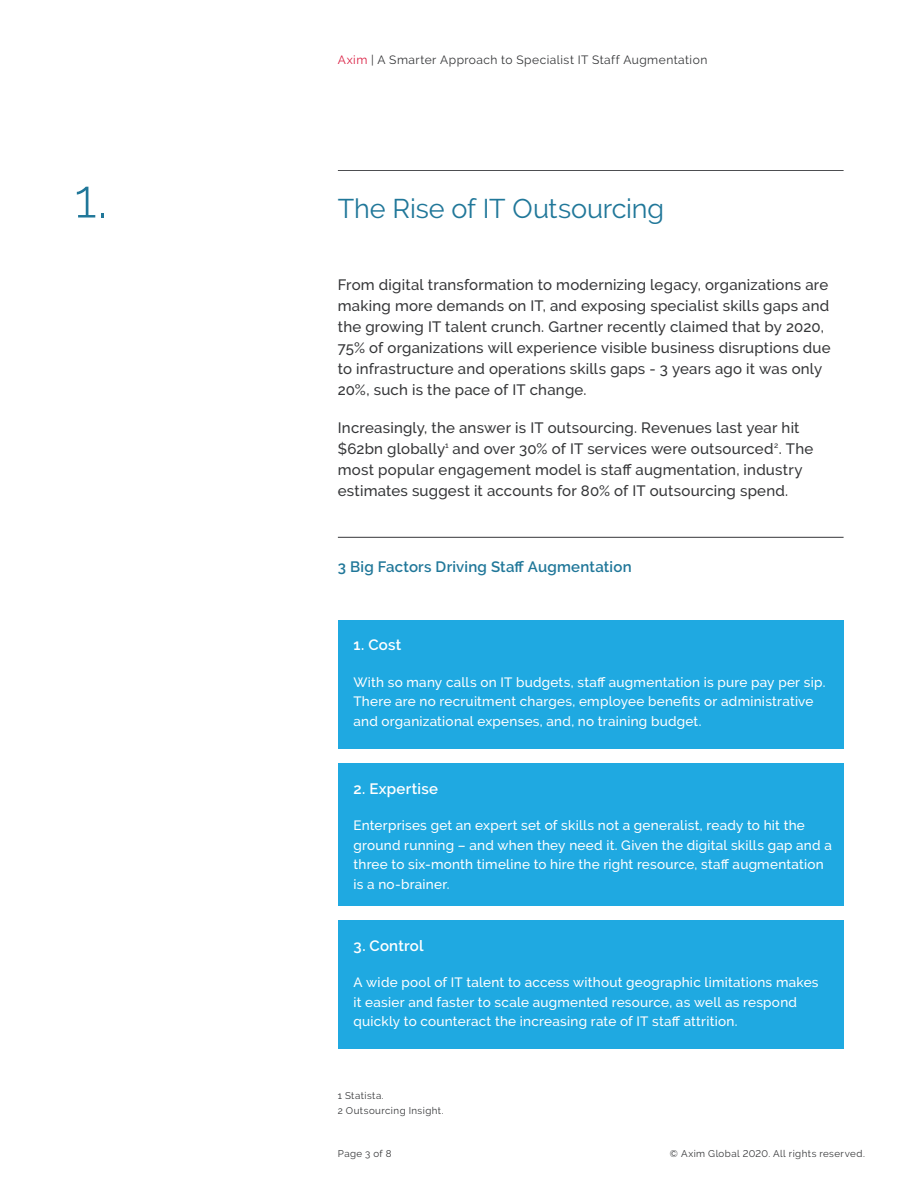
<style>
.page{position:relative;width:918px;height:1188px;background:#fff}
.page>*{position:absolute;margin:0;border:0;box-sizing:border-box;transform-origin:0 0}
.SECTION_INTRO{font:300 54px "Raleway";color:#207799}
.SECTION_INTRO-2{font:27px "Raleway";letter-spacing:-.005em;color:#207799}
.SECTION_INTRO-3{font:500 15px/21px "Raleway";letter-spacing:.015em;color:#353638}
.SECTION_INTRO-4{font:600 15px "Raleway";letter-spacing:.015em;color:#207799}
.SECTION_INTRO-5{font:600 15px "Raleway";letter-spacing:.015em;color:#fff}
.SECTION_INTRO-6{font:500 13.5px/19.5px "Raleway";letter-spacing:.02em;color:#fff}
.t1{font:12px "Raleway";letter-spacing:.04em;color:#353638}
.t2{font:9.75px "Raleway";letter-spacing:.045em;color:#353638}
.s1{color:#da1e42}
</style>
<div class="page">
<hr style="left:338px;top:170px;width:506px;height:1px;background:#4d4e51">
<hr style="left:338px;top:537px;width:506px;height:1px;background:#353638">
<div style="left:338px;top:620px;width:506px;height:128px;background:#1fa9e1"></div>
<div style="left:338px;top:763px;width:506px;height:143px;background:#1fa9e1"></div>
<div style="left:338px;top:920px;width:506px;height:129px;background:#1fa9e1"></div>
<p class="SECTION_INTRO" style="left:74px;top:167px;width:34px">1.</p>
<p class="t1" style="left:338px;top:53px;width:371px"><span class="s1">Axim</span> | A Smarter Approach to Specialist IT Staff Augmentation</p>
<p class="SECTION_INTRO-2" style="left:338px;top:192px;width:328px">The Rise of IT Outsourcing</p>
<p class="SECTION_INTRO-3" style="left:338px;top:274px;width:494px">From digital transformation to modernizing legacy, organizations are making more demands on IT, and exposing specialist skills gaps and the growing IT talent crunch. Gartner recently claimed that by 2020, 75% of organizations will experience visible business disruptions due to infrastructure and operations skills gaps - 3 years ago it was only 20%, such is the pace of IT change.</p>
<p class="SECTION_INTRO-3" style="left:338px;top:417px;width:477px">Increasingly, the answer is IT outsourcing. Revenues last year hit $62bn globally<sup>1</sup> and over 30% of IT services were outsourced<sup>2</sup>. The most popular engagement model is staff augmentation, industry estimates suggest it accounts for 80% of IT outsourcing spend.</p>
<p class="SECTION_INTRO-4" style="left:338px;top:558px;width:295px">3 Big Factors Driving Staff Augmentation</p>
<p class="SECTION_INTRO-5" style="left:353px;top:637px;width:49px">1. Cost</p>
<p class="SECTION_INTRO-6" style="left:353px;top:672px;width:473px">With so many calls on IT budgets, staff augmentation is pure pay per sip.<br>There are no recruitment charges, employee benefits or administrative and organizational expenses, and, no training budget.</p>
<p class="SECTION_INTRO-5" style="left:353px;top:780px;width:86px">2. Expertise</p>
<p class="SECTION_INTRO-6" style="left:353px;top:816px;width:480px">Enterprises get an expert set of skills not a generalist, ready to hit the ground running – and when they need it. Given the digital skills gap and a three to six-month timeline to hire the right resource, staff augmentation is a no-brainer.</p>
<p class="SECTION_INTRO-5" style="left:353px;top:937px;width:72px">3. Control</p>
<p class="SECTION_INTRO-6" style="left:353px;top:973px;width:467px">A wide pool of IT talent to access without geographic limitations makes it easier and faster to scale augmented resource, as well as respond quickly to counteract the increasing rate of IT staff attrition.</p>
<p class="t2" style="left:338px;top:1089px;width:47px">1 Statista.</p>
<p class="t2" style="left:338px;top:1104px;width:107px">2 Outsourcing Insight.</p>
<p class="t2" style="left:338px;top:1147px;width:55px">Page 3 of 8</p>
<p class="t2" style="left:670px;top:1147px;width:196px">© Axim Global 2020. All rights reserved.</p>
</div>
